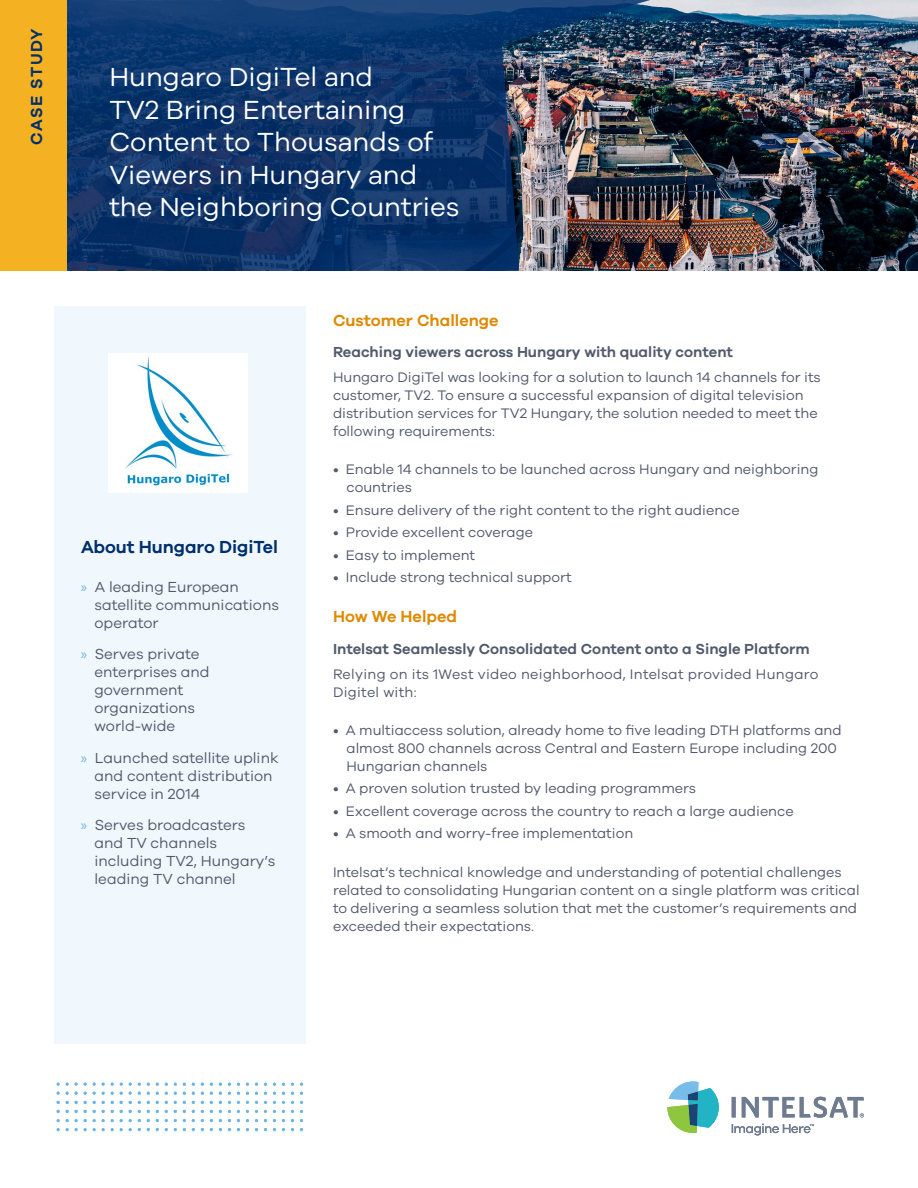
<style>
.page{position:relative;width:918px;height:1188px;background:#fff}
.page>*{position:absolute;margin:0;border:0;box-sizing:border-box;transform-origin:0 0}
.t1{font:27px/32.4px "Galano Grotesque";color:#fff}
.t2{font:600 18px "Galano Grotesque";letter-spacing:-.005em;color:#002f6c}
.t3{font:600 16.5px "Galano Grotesque";color:#dd8a03}
.t4{font:600 16.5px "Galano Grotesque";letter-spacing:.08em;color:#002f6c}
.t5{font:15px/18px "Galano Grotesque";color:#515a6c}
.t6{font:600 15px "Galano Grotesque";color:#515a6c}
.t7{font:14.25px/18px "Galano Grotesque";color:#515a6c}
.t8{font:14.25px/18px "Galano Grotesque";letter-spacing:.02em;color:#515a6c}
.s1{font-family:"Myriad Pro";color:#69b3e7}
</style>
<div class="page">
<div style="left:54px;top:306px;width:252px;height:738px;background:#f0f7fd"></div>
<img style="left:56px;top:1082px;width:248px;height:50px">
<img style="left:109px;top:354px;width:138px;height:138px">
<svg style="left:667px;top:1082px;width:52px;height:51px"></svg>
<svg style="left:732px;top:1097px;width:132px;height:21px"></svg>
<svg style="left:732px;top:1124px;width:82px;height:12px"></svg>
<img style="left:67px;top:0;width:851px;height:271px">
<div style="left:0;top:0;width:67px;height:271px;background:#f4b223"></div>
<p class="t4" style="left:27px;top:145px;width:118px;rotate:-90deg">CASE STUDY</p>
<h1 class="t1" style="left:109px;top:60px;width:352px">Hungaro DigiTel and<br>TV2 Bring Entertaining<br>Content to Thousands of<br>Viewers in Hungary and the Neighboring Countries</h1>
<p class="t2" style="left:81px;top:536px;width:198px">About Hungaro DigiTel</p>
<p class="t5" style="left:94px;top:577px;width:186px;text-indent:-14px"><span class="s1">»</span> A leading European satellite communications operator</p>
<p class="t5" style="left:94px;top:645px;width:117px;text-indent:-14px"><span class="s1">»</span> Serves private enterprises and government organizations world-wide</p>
<p class="t5" style="left:94px;top:748px;width:186px;text-indent:-14px"><span class="s1">»</span> Launched satellite uplink and content distribution service in 2014</p>
<p class="t5" style="left:94px;top:816px;width:182px;text-indent:-14px"><span class="s1">»</span> Serves broadcasters and TV channels including TV2, Hungary’s leading TV channel</p>
<p class="t3" style="left:333px;top:310px;width:167px">Customer Challenge</p>
<p class="t6" style="left:333px;top:343px;width:402px">Reaching viewers across Hungary with quality content</p>
<p class="t7" style="left:333px;top:368px;width:489px">Hungaro DigiTel was looking for a solution to launch 14 channels for its customer, TV2. To ensure a successful expansion of digital television distribution services for TV2 Hungary, the solution needed to meet the following requirements:</p>
<p class="t7" style="left:346px;top:460px;width:474px;text-indent:-13px">• Enable 14 channels to be launched across Hungary and neighboring countries</p>
<p class="t7" style="left:333px;top:501px;width:408px">• Ensure delivery of the right content to the right audience</p>
<p class="t7" style="left:333px;top:523px;width:202px">• Provide excellent coverage</p>
<p class="t7" style="left:333px;top:546px;width:144px">• Easy to implement</p>
<p class="t7" style="left:333px;top:568px;width:240px">• Include strong technical support</p>
<p class="t3" style="left:333px;top:607px;width:126px">How We Helped</p>
<p class="t6" style="left:333px;top:640px;width:478px">Intelsat Seamlessly Consolidated Content onto a Single Platform</p>
<p class="t8" style="left:333px;top:664px;width:487px">Relying on its 1West video neighborhood, Intelsat provided Hungaro<br>Digitel with:</p>
<p class="t7" style="left:346px;top:721px;width:497px;text-indent:-13px">• A multiaccess solution, already home to five leading DTH platforms and almost 800 channels across Central and Eastern Europe including 200<br>Hungarian channels</p>
<p class="t7" style="left:333px;top:779px;width:365px">• A proven solution trusted by leading programmers</p>
<p class="t7" style="left:333px;top:802px;width:462px">• Excellent coverage across the country to reach a large audience</p>
<p class="t7" style="left:333px;top:824px;width:302px">• A smooth and worry-free implementation</p>
<p class="t7" style="left:333px;top:862px;width:528px">Intelsat’s technical knowledge and understanding of potential challenges related to consolidating Hungarian content on a single platform was critical to delivering a seamless solution that met the customer’s requirements and exceeded their expectations.</p>
</div>
